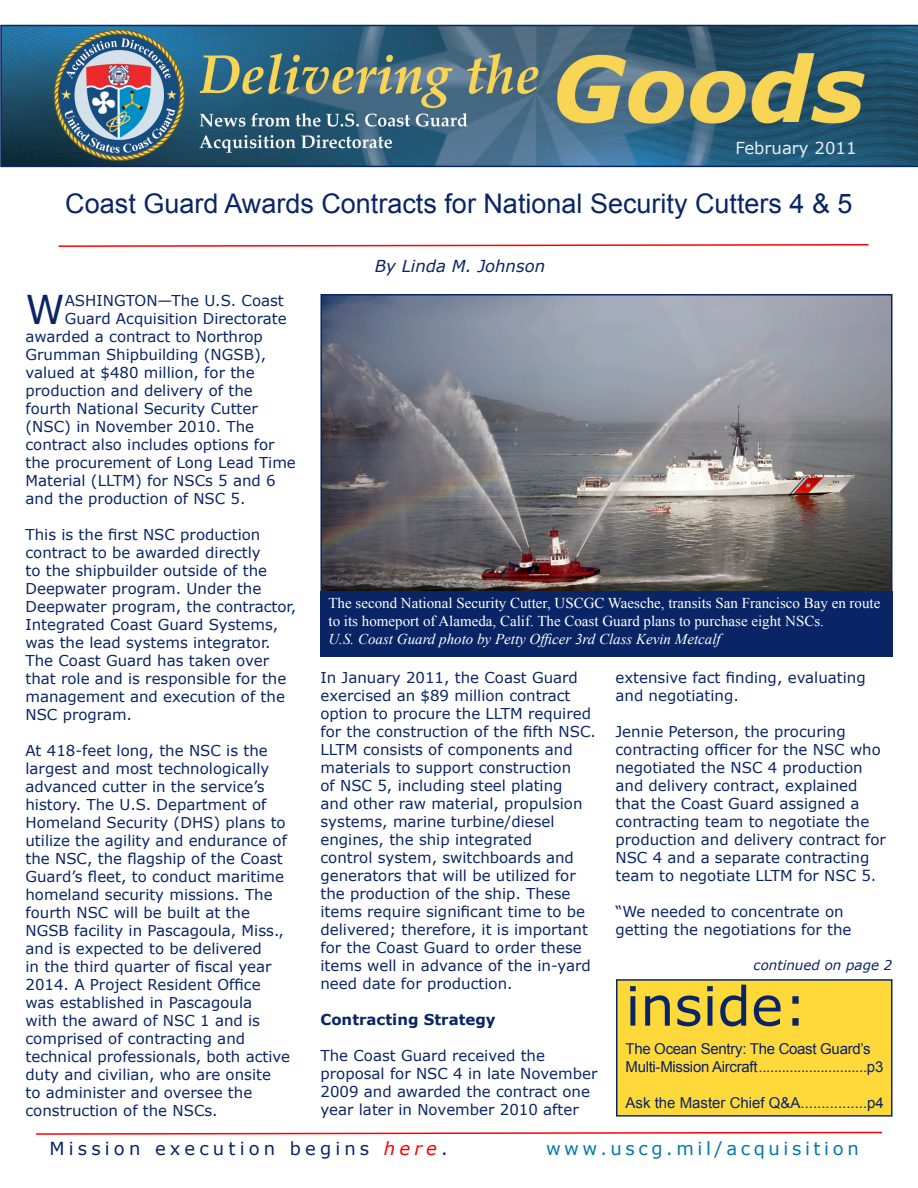
<style>
.page{position:relative;width:918px;height:1188px;background:#fff}
.page>*{position:absolute;margin:0;border:0;box-sizing:border-box;transform-origin:0 0}
.t1{font:54px "Verdana";color:#092565}
.t2{font:39.75px "Verdana";color:#092565}
.t3{font:27px "Arial";color:#092565}
.t4{font:18px "Verdana";letter-spacing:.23em;color:#092565}
.t5{font:18px "Verdana";letter-spacing:.2em;color:#0078a9}
.t6{font:italic 16.5px "Verdana";color:#092565}
.t7{font:16.5px "Verdana";color:#e6eef6}
.t8{font:15px/18px "Verdana";color:#092565}
.t9{font:15px/18px "Times New Roman";color:#fff}
.t10{font:15px/18px "Arial";letter-spacing:-.02em;color:#092065}
.t11{font:italic 15px "Times New Roman";color:#fff}
.t12{font:15px "Arial";color:#092565}
.t13{font:700 15px "Verdana";color:#092565}
.t14{font:italic 13.5px "Verdana";color:#092565}
.s1{color:#092565}
.s2{font-style:italic;color:#f00}
.s3{color:#231f20}
</style>
<div class="page">
<img style="left:324px;top:297px;width:565px;height:294px">
<div style="left:616px;top:979px;width:276px;height:138px;background:#ffd939;border:2px solid #092565"></div>
<div style="left:321px;top:591px;width:572px;height:66px;background:#092565"></div>
<svg style="left:58px;top:244px;width:811px;height:3px"></svg>
<svg style="left:0;top:25px;width:918px;height:142px;background:#4e6f7a"></svg>
<svg style="left:36px;top:1131px;width:846px;height:4px"></svg>
<p class="t7" style="left:735px;top:137px;width:123px">February 2011</p>
<p class="t3" style="left:65px;top:185px;width:789px">Coast Guard Awards Contracts for National Security Cutters 4 &amp; 5</p>
<p class="t2" style="left:26px;top:285px;width:41px">W</p>
<p class="t8" style="left:65px;top:292px;width:221px">ASHINGTON—The U.S. Coast</p>
<p class="t8" style="left:65px;top:310px;width:223px">Guard Acquisition Directorate</p>
<p class="t8" style="left:26px;top:328px;width:239px">awarded a contract to Northrop</p>
<p class="t8" style="left:26px;top:346px;width:242px">Grumman Shipbuilding (NGSB),</p>
<p class="t8" style="left:26px;top:364px;width:231px">valued at $480 million, for the</p>
<p class="t8" style="left:26px;top:382px;width:229px">production and delivery of the</p>
<p class="t8" style="left:26px;top:400px;width:234px">fourth National Security Cutter</p>
<p class="t8" style="left:26px;top:418px;width:230px">(NSC) in November 2010. The</p>
<p class="t8" style="left:26px;top:436px;width:251px">contract also includes options for</p>
<p class="t8" style="left:26px;top:454px;width:272px">the procurement of Long Lead Time</p>
<p class="t8" style="left:26px;top:472px;width:252px">Material (LLTM) for NSCs 5 and 6</p>
<p class="t8" style="left:26px;top:490px;width:222px">and the production of NSC 5.</p>
<p class="t8" style="left:26px;top:526px;width:272px">This is the first NSC production contract to be awarded directly<br>to the shipbuilder outside of the<br>Deepwater program. Under the<br>Deepwater program, the contractor,<br>Integrated Coast Guard Systems, was the lead systems integrator.<br>The Coast Guard has taken over that role and is responsible for the management and execution of the<br>NSC program.</p>
<p class="t8" style="left:26px;top:742px;width:266px">At 418-feet long, the NSC is the largest and most technologically advanced cutter in the service’s history. The U.S. Department of<br>Homeland Security (DHS) plans to utilize the agility and endurance of the NSC, the flagship of the Coast<br>Guard’s fleet, to conduct maritime homeland security missions. The fourth NSC will be built at the<br>NGSB facility in Pascagoula, Miss., and is expected to be delivered<br>in the third quarter of fiscal year<br>2014. A Project Resident Office was established in Pascagoula<br>with the award of NSC 1 and is comprised of contracting and technical professionals, both active duty and civilian, who are onsite<br>to administer and oversee the construction of the NSCs.</p>
<p class="t6" style="left:375px;top:255px;width:172px">By Linda M. Johnson</p>
<p class="t9" style="left:328px;top:594px;width:553px">The second National Security Cutter, USCGC Waesche, transits San Francisco Bay en route to its homeport of Alameda, Calif. The Coast Guard plans to purchase eight NSCs.</p>
<p class="t11" style="left:328px;top:628px;width:394px">U.S. Coast Guard photo by Petty Officer 3rd Class Kevin Metcalf</p>
<p class="t8" style="left:321px;top:669px;width:277px">In January 2011, the Coast Guard exercised an $89 million contract option to procure the LLTM required for the construction of the fifth NSC.<br>LLTM consists of components and materials to support construction<br>of NSC 5, including steel plating<br>and other raw material, propulsion systems, marine turbine/diesel engines, the ship integrated<br>control system, switchboards and generators that will be utilized for the production of the ship. These items require significant time to be delivered; therefore, it is important for the Coast Guard to order these items well in advance of the in-yard need date for production.</p>
<p class="t13" style="left:321px;top:1010px;width:177px">Contracting Strategy</p>
<p class="t8" style="left:321px;top:1047px;width:278px">The Coast Guard received the proposal for NSC 4 in late November<br>2009 and awarded the contract one year later in November 2010 after</p>
<p class="t8" style="left:615px;top:669px;width:252px">extensive fact finding, evaluating and negotiating.</p>
<p class="t8" style="left:615px;top:723px;width:272px">Jennie Peterson, the procuring contracting officer for the NSC who negotiated the NSC 4 production and delivery contract, explained that the Coast Guard assigned a contracting team to negotiate the production and delivery contract for NSC 4 and a separate contracting team to negotiate LLTM for NSC 5.</p>
<p class="t8" style="left:615px;top:903px;width:238px">“We needed to concentrate on getting the negotiations for the</p>
<p class="t14" style="left:754px;top:957px;width:140px">continued on page 2</p>
<p class="t1" style="left:626px;top:972px;width:184px">inside:</p>
<p class="t10" style="left:626px;top:1040px;width:259px">The Ocean Sentry: The Coast Guard’s<br>Multi-Mission Aircraft............................<span class="s1">p3</span></p>
<p class="t12" style="left:626px;top:1093px;width:260px">Ask the Master Chief Q&amp;A................p4</p>
<p class="t4" style="left:50px;top:1137px;width:400px">Mission execution begins <span class="s2">here</span><span class="s3">.</span></p>
<p class="t5" style="left:546px;top:1137px;width:314px">www.uscg.mil/acquisition</p>
</div>
